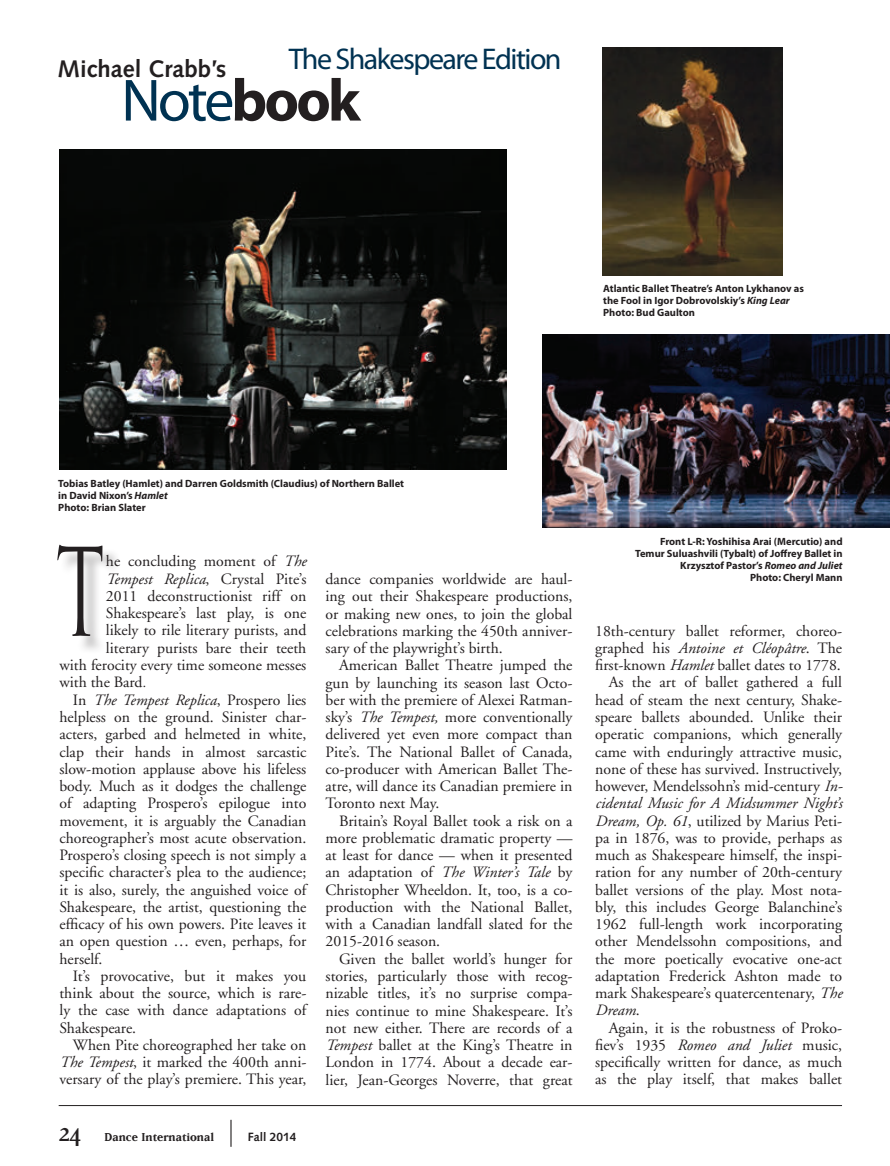
<style>
.page{position:relative;width:890px;height:1166px;background:#fff}
.page>*{position:absolute;margin:0;border:0;box-sizing:border-box;transform-origin:0 0}
.Initial_cap{font:118.5px "Trajan Pro";color:#231f20;scale:.6 1}
.Headline{font:60px "Myriad Pro";color:#003252}
.Headline-2{font:30px "Myriad Pro";letter-spacing:-.05em;color:#003252}
.t1{font:30px "Matrix";color:#231f20}
.Report_byline{font:700 24px "Syntax";color:#231f20}
.Body_Text{font:15.75px/17.2px "Adobe Garamond";color:#231f20;text-align:justify}
.Body_Text-2{font:italic 15.75px "Adobe Garamond";color:#231f20}
.t2{font:700 13.5px "Matrix";letter-spacing:.005em;color:#231f20}
.t3{font:700 12px "Syntax";color:#231f20}
.t4{font:700 10.5px/12px "Myriad Pro";color:#231f20}
.s1{font-weight:700;color:#231f20}
.s2{font-style:italic}
.s3{font-style:normal}
.s4{font-size:13.5px}
</style>
<div class="page">
<svg style="left:230px;top:1119px;width:1px;height:27px"></svg>
<hr style="left:59px;top:1105px;width:783px;height:1px;background:#231f20">
<img style="left:59px;top:149px;width:447px;height:320px">
<img style="left:602px;top:47px;width:180px;height:229px">
<div style="left:59px;top:548px;width:62px;height:106px;background:#231f20;opacity:.3"></div>
<img style="left:542px;top:334px;width:347px;height:193px">
<p class="Headline-2" style="left:289px;top:41px;width:274px">The Shakespeare Edition</p>
<p class="Report_byline" style="left:58px;top:55px;width:170px">Michael Crabb’s</p>
<p class="Headline" style="left:121px;top:63px;width:240px">Note<span class="s1">book</span></p>
<p class="t4" style="left:603px;top:282px;width:202px">Atlantic Ballet Theatre’s Anton Lykhanov as the Fool in Igor Dobrovolskiy’s <span class="s2">King Lear</span></p>
<p class="t4" style="left:603px;top:306px;width:93px">Photo: Bud Gaulton</p>
<p class="t4" style="left:58px;top:477px;width:347px">Tobias Batley (Hamlet) and Darren Goldsmith (Claudius) of Northern Ballet</p>
<p class="t4" style="left:58px;top:489px;width:111px">in David Nixon’s <span class="s2">Hamlet</span></p>
<p class="t4" style="left:58px;top:501px;width:89px">Photo: Brian Slater</p>
<p class="Initial_cap" style="left:56px;top:517px;width:83px">T</p>
<p class="Body_Text" style="left:106px;top:553px;width:202px">he concluding moment of <span class="s2">The</span></p>
<p class="Body_Text-2" style="left:106px;top:570px;width:202px">Tempest Replica<span class="s3">, Crystal Pite’s</span></p>
<p class="Body_Text" style="left:106px;top:587px;width:202px">2011 deconstructionist riff on</p>
<p class="Body_Text" style="left:106px;top:605px;width:202px">Shakespeare’s last play, is one</p>
<p class="Body_Text" style="left:106px;top:622px;width:202px">likely to rile literary purists, and</p>
<p class="Body_Text" style="left:106px;top:639px;width:202px">literary purists bare their teeth</p>
<p class="Body_Text" style="left:59px;top:656px;width:248px">with ferocity every time someone messes</p>
<p class="Body_Text" style="left:59px;top:674px;width:88px">with the Bard<span class="s4">.</span></p>
<p class="Body_Text" style="left:59px;top:691px;width:248px;text-indent:14px">In <span class="s2">The Tempest Replica</span>, Prospero lies helpless on the ground. Sinister char&shy;acters, garbed and helmeted in white, clap their hands in almost sarcastic slow-motion applause above his lifeless body. Much as it dodges the challenge of adapting Prospero’s epilogue into movement, it is arguably the Canadian choreographer’s most acute observation.<br>Prospero’s closing speech is not simply a specific character’s plea to the audience; it is also, surely, the anguished voice of Shakespeare, the artist, questioning the efficacy of his own powers. Pite leaves it an open question … even, perhaps, for herself.</p>
<p class="Body_Text" style="left:59px;top:967px;width:248px;text-indent:13px">It’s provocative, but it makes you think about the source, which is rare&shy;ly the case with dance adaptations of Shakespeare.</p>
<p class="Body_Text" style="left:59px;top:1036px;width:248px;text-indent:13px">When Pite choreographed her take on <span class="s2">The Tempest</span>, it marked the 400th anni&shy;versary of the play’s premiere. This year,</p>
<h3 class="t1" style="left:59px;top:1116px;width:24px">24</h3>
<p class="t2" style="left:105px;top:1129px;width:111px">Dance International</p>
<p class="t3" style="left:248px;top:1129px;width:50px">Fall 2014</p>
<p class="Body_Text" style="left:325px;top:571px;width:248px">dance companies worldwide are haul&shy;ing out their Shakespeare productions, or making new ones, to join the global celebrations marking the 450th anniver&shy;sary of the playwright’s birth.</p>
<p class="Body_Text" style="left:325px;top:657px;width:248px;text-indent:13px">American Ballet Theatre jumped the gun by launching its season last Octo&shy;ber with the premiere of Alexei Ratman&shy;sky’s <span class="s2">The Tempest,</span> more conventionally delivered yet even more compact than Pite’s. The National Ballet of Canada, co-producer with American Ballet The&shy;atre, will dance its Canadian premiere in Toronto next May.</p>
<p class="Body_Text" style="left:325px;top:812px;width:248px;text-indent:13px">Britain’s Royal Ballet took a risk on a more problematic dramatic property — at least for dance — when it presented an adaptation of <span class="s2">The Winter’s Tale</span> by Christopher Wheeldon. It, too, is a co&shy;production with the National Ballet, with a Canadian landfall slated for the 2015-2016 season.</p>
<p class="Body_Text" style="left:325px;top:950px;width:248px;text-indent:13px">Given the ballet world’s hunger for stories, particularly those with recog&shy;nizable titles, it’s no surprise compa&shy;nies continue to mine Shakespeare. It’s not new either. There are records of a <span class="s2">Tempest</span> ballet at the King’s Theatre in London in 1774. About a decade ear&shy;lier, Jean-Georges Noverre, that great</p>
<p class="t4" style="left:660px;top:534px;width:184px">Front L-R: Yoshihisa Arai (Mercutio) and</p>
<p class="t4" style="left:635px;top:546px;width:209px;text-align:right">Temur Suluashvili (Tybalt) of Joffrey Ballet in<br>Krzysztof Pastor’s <span class="s2">Romeo and Juliet</span></p>
<p class="t4" style="left:750px;top:570px;width:94px">Photo: Cheryl Mann</p>
<p class="Body_Text" style="left:595px;top:622px;width:248px">18th-century ballet reformer, choreo&shy;graphed his <span class="s2">Antoine et Cléopâtre</span>. The first-known <span class="s2">Hamlet</span> ballet dates to 1778.</p>
<p class="Body_Text" style="left:595px;top:674px;width:249px;text-indent:13px">As the art of ballet gathered a full head of steam the next century, Shake&shy;speare ballets abounded. Unlike their operatic companions, which generally came with enduringly attractive music, none of these has survived. Instructively, however, Mendelssohn’s mid-century <span class="s2">In&shy;cidental Music for A Midsummer Night’s Dream, Op. 61</span>, utilized by Marius Peti&shy;pa in 1876, was to provide, perhaps as much as Shakespeare himself, the inspi&shy;ration for any number of 20th-century ballet versions of the play. Most nota&shy;bly, this includes George Balanchine’s 1962 full-length work incorporating other Mendelssohn compositions, and the more poetically evocative one-act adaptation Frederick Ashton made to mark Shakespeare’s quatercentenary, <span class="s2">The Dream</span>.</p>
<p class="Body_Text" style="left:595px;top:1019px;width:248px;text-indent:13px">Again, it is the robustness of Proko&shy;fiev’s 1935 <span class="s2">Romeo and Juliet</span> music, specifically written for dance, as much as the play itself, that makes ballet</p>
</div>
